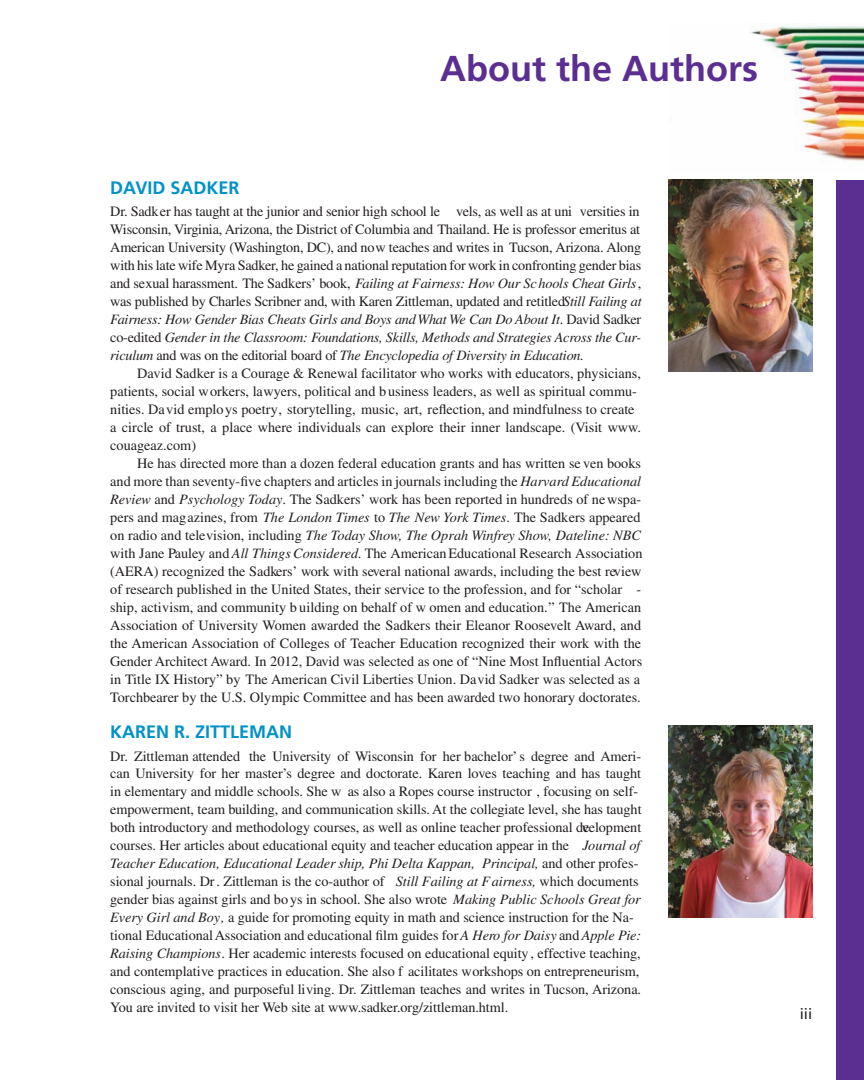
<style>
.page{position:relative;width:864px;height:1080px;background:#fff}
.page>*{position:absolute;margin:0;border:0;box-sizing:border-box;transform-origin:0 0}
.t1{font:700 36px "Frutiger LT Std";color:#5b2e91}
.t2{font:700 18px "Frutiger LT Std";color:#0092c8}
.t3{font:15px "Frutiger LT Std";color:#231f20}
.t4{font:14.25px/18px "Times LT Std";letter-spacing:-.005em;color:#231f20}
.s1{font-style:italic}
</style>
<div class="page">
<img style="left:749px;top:26px;width:115px;height:135px">
<div style="left:836px;top:180px;width:28px;height:900px;background:#5b2e91"></div>
<img style="left:668px;top:180px;width:144px;height:192px">
<img style="left:668px;top:725px;width:144px;height:192px">
<h1 class="t1" style="left:440px;top:54px;width:319px">About the Authors</h1>
<p class="t2" style="left:110px;top:180px;width:131px">DAVID SADKER</p>
<p class="t4" style="left:110px;top:202px;width:533px">Dr. Sadker has taught at the junior and senior high school le vels, as well as at uni versities in Wisconsin, Virginia, Arizona, the District of Columbia and Thailand. He is professor emeritus at American University (Washington, DC), and now teaches and writes in Tucson, Arizona. Along with his late wife Myra Sadker, he gained a national reputation for work in confronting gender bias and sexual harassment. The Sadkers’ book, <span class="s1">Failing at Fairness: How Our Schools Cheat Girls</span>, was published by Charles Scribner and, with Karen Zittleman, updated and retitled <span class="s1">Still Failing at Fairness: How Gender Bias Cheats Girls and Boys and What We Can Do About It</span>. David Sadker co-edited <span class="s1">Gender in the Classroom: Foundations, Skills, Methods and Strategies Across the Cur&shy;riculum</span> and was on the editorial board of <span class="s1">The Encyclopedia of Diversity in Education.</span></p>
<p class="t4" style="left:110px;top:364px;width:532px;text-indent:27px">David Sadker is a Courage &amp; Renewal facilitator who works with educators, physicians, patients, social workers, lawyers, political and b usiness leaders, as well as spiritual commu&shy;nities. David employs poetry, storytelling, music, art, refection, and mindfulness to create a circle of trust, a place where individuals can explore their inner landscape. (Visit www. couageaz.com)</p>
<p class="t4" style="left:110px;top:454px;width:534px;text-indent:27px">He has directed more than a dozen federal education grants and has written se ven books and more than seventy-fve chapters and articles in journals including the <span class="s1">Harvard Educational Review</span> and <span class="s1">Psychology Today</span>. The Sadkers’ work has been reported in hundreds of newspa&shy;pers and magazines, from <span class="s1">The London Times</span> to <span class="s1">The New York Times</span>. The Sadkers appeared on radio and television, including <span class="s1">The Today Show, The Oprah Winfrey Show, Dateline: NBC </span>with Jane Pauley and <span class="s1">All Things Considered.</span> The American Educational Research Association (AERA) recognized the Sadkers’ work with several national awards, including the best review of research published in the United States, their service to the profession, and for “scholar - ship, activism, and community b uilding on behalf of w omen and education.” The American Association of University Women awarded the Sadkers their Eleanor Roosevelt Award, and the American Association of Colleges of Teacher Education recognized their work with the Gender Architect Award. In 2012, David was selected as one of “Nine Most Infuential Actors in Title IX History” by The American Civil Liberties Union. David Sadker was selected as a Torchbearer by the U.S. Olympic Committee and has been awarded two honorary doctorates.</p>
<p class="t2" style="left:110px;top:725px;width:184px">KAREN R. ZITTLEMAN</p>
<p class="t4" style="left:110px;top:747px;width:533px">Dr. Zittleman attended the University of Wisconsin for her bachelor’ s degree and Ameri&shy;can University for her master’s degree and doctorate. Karen loves teaching and has taught in elementary and middle schools. She w as also a Ropes course instructor , focusing on self&shy;empowerment, team building, and communication skills. At the collegiate level, she has taught both introductory and methodology courses, as well as online teacher professional development courses. Her articles about educational equity and teacher education appear in the <span class="s1">Journal of Teacher Education, Educational Leader ship, Phi Delta Kappan, Principal,</span> and other profes&shy;sional journals. Dr . Zittleman is the co-author of <span class="s1">Still Failing at Fairness,</span> which documents gender bias against girls and bo ys in school. She also wrote <span class="s1">Making Public Schools Great for Every Girl and Boy,</span> a guide for promoting equity in math and science instruction for the Na&shy;tional Educational Association and educational flm guides for <span class="s1">A Hero for Daisy</span> and <span class="s1">Apple Pie:<br>Raising Champions</span>. Her academic interests focused on educational equity, effective teaching, and contemplative practices in education. She also f acilitates workshops on entrepreneurism, conscious aging, and purposeful living. Dr. Zittleman teaches and writes in Tucson, Arizona.<br>You are invited to visit her Web site at www.sadker.org/zittleman.html.</p>
<p class="t3" style="left:800px;top:1008px;width:14px">iii</p>
</div>
